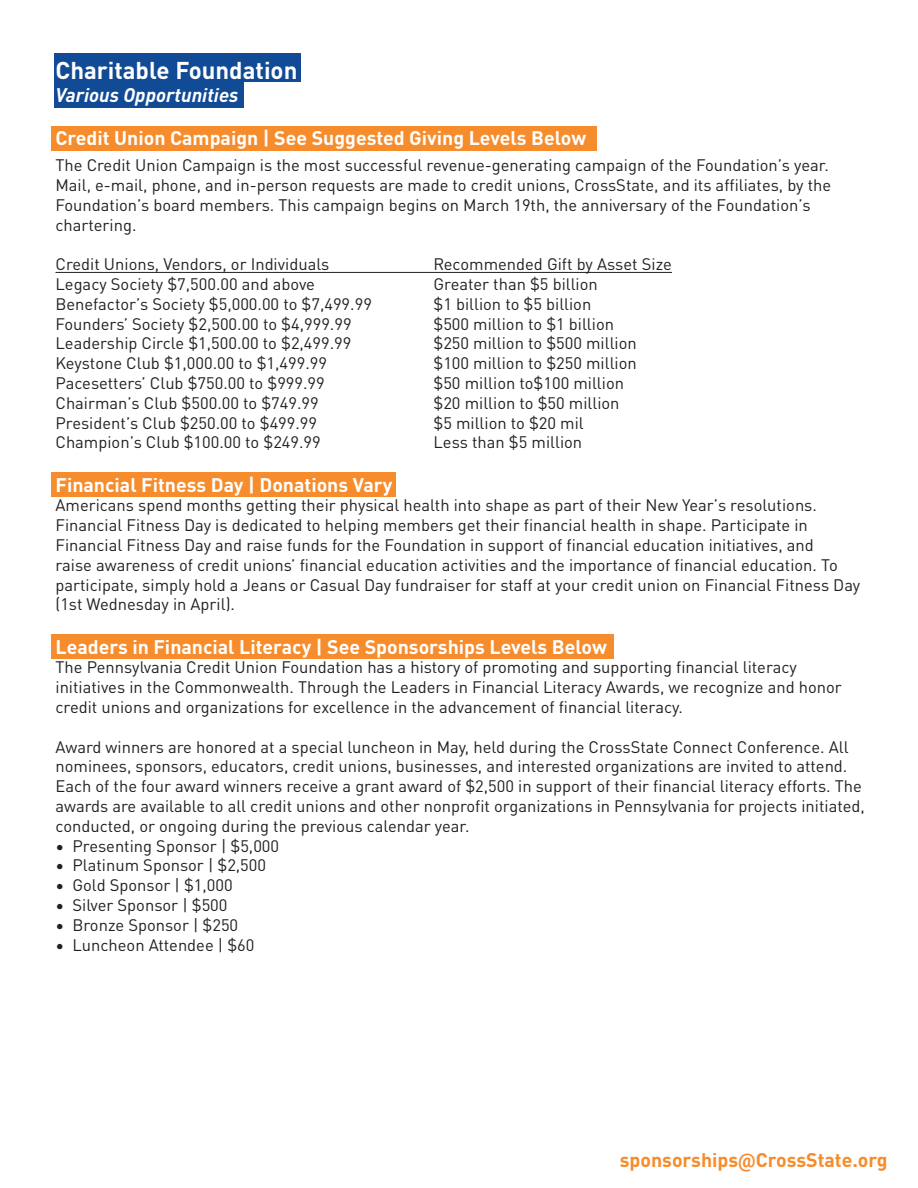
<style>
.page{position:relative;width:918px;height:1188px;background:#fff}
.page>*{position:absolute;margin:0;border:0;box-sizing:border-box;transform-origin:0 0}
.t1{font:700 24px "DINOT";color:#fff}
.t2{font:700 19.5px "DINOT";color:#fff}
.t3{font:700 19.5px "DINOT";color:#f68c2c}
.t4{font:italic 700 19.5px "DINOT";color:#fff}
.t5{font:16.5px/19.8px "DINOT";color:#231f20}
.s1{font-family:"Roboto"}
</style>
<div class="page">
<div style="left:51px;top:634px;width:562px;height:25px;background:#f68c2c"></div>
<div style="left:51px;top:472px;width:344px;height:25px;background:#f68c2c"></div>
<div style="left:51px;top:126px;width:545px;height:25px;background:#f68c2c"></div>
<div style="left:54px;top:53px;width:246px;height:28px;background:#124b95"></div>
<div style="left:54px;top:80px;width:189px;height:28px;background:#124b95"></div>
<hr style="left:56px;top:272px;width:616px;height:1px;background:#231f20">
<p class="t1" style="left:56px;top:51px;width:243px">Charitable Foundation</p>
<p class="t4" style="left:56px;top:80px;width:185px">Various Opportunities</p>
<p class="t2" style="left:56px;top:123px;width:532px">Credit Union Campaign | See Suggested Giving Levels Below</p>
<p class="t5" style="left:56px;top:154px;width:777px">The Credit Union Campaign is the most successful revenue-generating campaign of the Foundation’s year.<br>Mail, e-mail, phone, and in-person requests are made to credit unions, CrossState, and its affiliates, by the Foundation’s board members. This campaign begins on March 19th, the anniversary of the Foundation’s chartering.</p>
<p class="t5" style="left:56px;top:253px;width:275px">Credit Unions, Vendors, or Individuals</p>
<p class="t5" style="left:433px;top:253px;width:240px">Recommended Gift by Asset Size</p>
<p class="t5" style="left:56px;top:273px;width:261px">Legacy Society $7,500.00 and above</p>
<p class="t5" style="left:433px;top:273px;width:166px">Greater than $5 billion</p>
<p class="t5" style="left:56px;top:292px;width:318px">Benefactor’s Society $5,000.00 to $7,499.99</p>
<p class="t5" style="left:433px;top:292px;width:159px">$1 billion to $5 billion</p>
<p class="t5" style="left:56px;top:312px;width:298px">Founders’ Society $2,500.00 to $4,999.99</p>
<p class="t5" style="left:433px;top:312px;width:182px">$500 million to $1 billion</p>
<p class="t5" style="left:56px;top:332px;width:297px">Leadership Circle $1,500.00 to $2,499.99</p>
<p class="t5" style="left:433px;top:332px;width:205px">$250 million to $500 million</p>
<p class="t5" style="left:56px;top:352px;width:273px">Keystone Club $1,000.00 to $1,499.99</p>
<p class="t5" style="left:433px;top:352px;width:205px">$100 million to $250 million</p>
<p class="t5" style="left:56px;top:372px;width:271px">Pacesetters’ Club $750.00 to $999.99</p>
<p class="t5" style="left:433px;top:372px;width:192px">$50 million to$100 million</p>
<p class="t5" style="left:56px;top:391px;width:265px">Chairman’s Club $500.00 to $749.99</p>
<p class="t5" style="left:433px;top:391px;width:188px">$20 million to $50 million</p>
<p class="t5" style="left:56px;top:411px;width:263px">President’s Club $250.00 to $499.99</p>
<p class="t5" style="left:433px;top:411px;width:152px">$5 million to $20 mil</p>
<p class="t5" style="left:56px;top:431px;width:267px">Champion’s Club $100.00 to $249.99</p>
<p class="t5" style="left:433px;top:431px;width:150px">Less than $5 million</p>
<p class="t2" style="left:56px;top:469px;width:338px">Financial Fitness Day | Donations Vary</p>
<p class="t5" style="left:56px;top:494px;width:806px">Americans spend months getting their physical health into shape as part of their New Year’s resolutions.<br>Financial Fitness Day is dedicated to helping members get their financial health in shape. Participate in Financial Fitness Day and raise funds for the Foundation in support of financial education initiatives, and<br>raise awareness of credit unions’ financial education activities and the importance of financial education. To participate, simply hold a Jeans or Casual Day fundraiser for staff at your credit union on Financial Fitness Day (1st Wednesday in April).</p>
<p class="t2" style="left:56px;top:631px;width:553px">Leaders in Financial Literacy | See Sponsorships Levels Below</p>
<p class="t5" style="left:56px;top:656px;width:788px">The Pennsylvania Credit Union Foundation has a history of promoting and supporting financial literacy initiatives in the Commonwealth. Through the Leaders in Financial Literacy Awards, we recognize and honor credit unions and organizations for excellence in the advancement of financial literacy.</p>
<p class="t5" style="left:56px;top:735px;width:811px">Award winners are honored at a special luncheon in May, held during the CrossState Connect Conference. All nominees, sponsors, educators, credit unions, businesses, and interested organizations are invited to attend.<br>Each of the four award winners receive a grant award of $2,500 in support of their financial literacy efforts. The awards are available to all credit unions and other nonprofit organizations in Pennsylvania for projects initiated, conducted, or ongoing during the previous calendar year.</p>
<p class="t5" style="left:56px;top:834px;width:225px">• Presenting Sponsor | $5,000</p>
<p class="t5" style="left:56px;top:854px;width:212px">• Platinum Sponsor | $2,500</p>
<p class="t5" style="left:56px;top:874px;width:179px">• Gold Sponsor | $1,000</p>
<p class="t5" style="left:56px;top:894px;width:174px">• Silver Sponsor | $500</p>
<p class="t5" style="left:56px;top:913px;width:184px">• Bronze Sponsor | $250</p>
<p class="t5" style="left:56px;top:933px;width:200px">• Luncheon Attendee | $60</p>
<p class="t3" style="left:620px;top:1145px;width:269px">sponsorships<span class="s1">@</span>CrossState.org</p>
</div>
